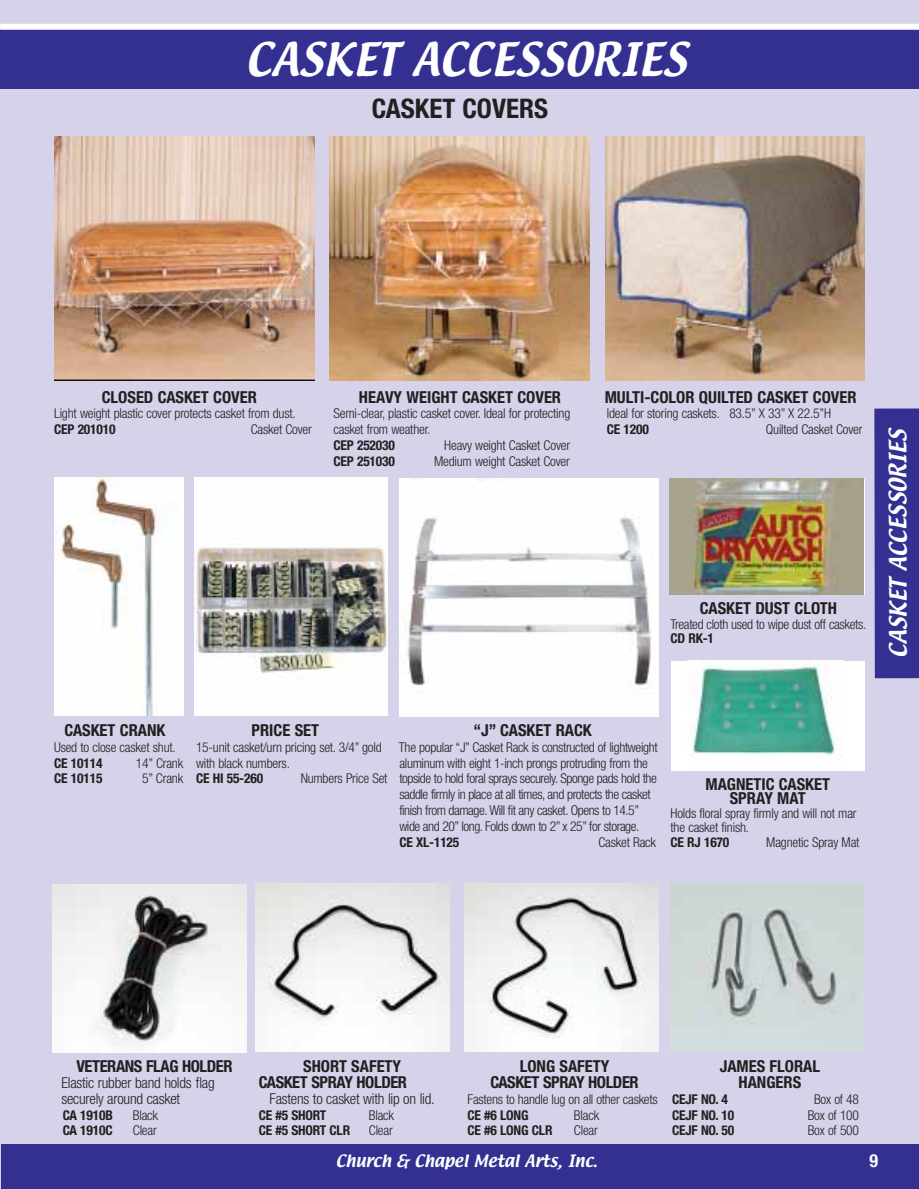
<style>
.page{position:relative;width:919px;height:1189px;background:#fff}
.page>*{position:absolute;margin:0;border:0;box-sizing:border-box;transform-origin:0 0}
.t1{font:40.5px "Textile";color:#fff}
.t2{font:700 condensed 27px "Helvetica Neue";color:#231f20}
.t3{font:21px "Textile";color:#fff}
.t4{font:700 condensed 18px "Helvetica Neue";color:#fff}
.t5{font:700 condensed 16.5px/14.2px "Helvetica Neue";color:#231f20;text-align:center}
.t6{font:700 condensed 16.5px "Helvetica Neue";letter-spacing:-.025em;color:#231f20}
.t7{font:300 condensed 15px "Helvetica Neue";letter-spacing:-.015em;color:#231f20}
.t8{font:15px "Textile";color:#fff}
.t9{font:300 condensed 13.5px/14.2px "Helvetica Neue";letter-spacing:-.015em;color:#231f20}
.t10{font:300 condensed 13.5px/15.8px "Helvetica Neue";letter-spacing:-.035em;color:#231f20}
.t11{font:700 condensed 13.5px "Helvetica Neue";letter-spacing:-.015em;color:#231f20}
.s1{font-weight:700}
.s2{font-weight:300}
</style>
<div class="page">
<div style="left:0;top:0;width:918px;height:1188px;background:#d5d2e9"></div>
<div style="left:0;top:28px;width:918px;height:61px;background:#333092"></div>
<div style="left:0;top:24px;width:918px;height:6px;background:#fff"></div>
<div style="left:1px;top:1144px;width:917px;height:44px;background:#333092"></div>
<div style="left:874px;top:408px;width:44px;height:270px;background:#333092"></div>
<img style="left:54px;top:136px;width:260px;height:244px">
<img style="left:194px;top:477px;width:194px;height:238px">
<img style="left:669px;top:479px;width:194px;height:115px">
<img style="left:399px;top:478px;width:259px;height:238px">
<img style="left:605px;top:137px;width:259px;height:243px">
<img style="left:330px;top:137px;width:259px;height:243px">
<div style="left:55px;top:477px;width:128px;height:238px;background:#fff"></div>
<img style="left:55px;top:477px;width:104px;height:238px">
<div style="left:671px;top:661px;width:193px;height:109px;background:#fff"></div>
<img style="left:691px;top:661px;width:145px;height:95px">
<img style="left:53px;top:884px;width:193px;height:167px">
<img style="left:255px;top:883px;width:194px;height:168px">
<img style="left:464px;top:883px;width:194px;height:168px">
<img style="left:670px;top:883px;width:193px;height:168px">
<p class="t1" style="left:245px;top:41px;width:442px">CASKET ACCESSORIES</p>
<p class="t2" style="left:371px;top:99px;width:178px">CASKET COVERS</p>
<p class="t5" style="left:102px;top:391px;width:157px">CLOSED CASKET COVER</p>
<p class="t5" style="left:359px;top:391px;width:204px">HEAVY WEIGHT CASKET COVER</p>
<p class="t5" style="left:604px;top:391px;width:253px">MULTI-COLOR QUILTED CASKET COVER</p>
<p class="t9" style="left:54px;top:407px;width:243px">Light weight plastic cover protects casket from dust.</p>
<p class="t9" style="left:333px;top:407px;width:238px">Semi-clear, plastic casket cover. Ideal for protecting</p>
<p class="t9" style="left:606px;top:407px;width:226px">Ideal for storing caskets. 83.5” X 33” X 22.5”H</p>
<p class="t11" style="left:54px;top:424px;width:63px">CEP 201010</p>
<p class="t9" style="left:251px;top:423px;width:63px">Casket Cover</p>
<p class="t9" style="left:333px;top:423px;width:98px">casket from weather.</p>
<p class="t11" style="left:606px;top:424px;width:44px">CE 1200</p>
<p class="t9" style="left:765px;top:423px;width:98px">Quilted Casket Cover</p>
<p class="t11" style="left:333px;top:440px;width:63px">CEP 252030</p>
<p class="t9" style="left:444px;top:439px;width:127px">Heavy weight Casket Cover</p>
<p class="t11" style="left:333px;top:456px;width:63px">CEP 251030</p>
<p class="t9" style="left:434px;top:455px;width:137px">Medium weight Casket Cover</p>
<p class="t5" style="left:699px;top:602px;width:138px">CASKET DUST CLOTH</p>
<p class="t9" style="left:670px;top:617px;width:197px">Treated cloth used to wipe dust off caskets.<br><span class="s1">CD RK-1</span></p>
<p class="t3" style="left:888px;top:657px;width:230px;rotate:-90deg">CASKET ACCESSORIES</p>
<p class="t5" style="left:64px;top:724px;width:102px">CASKET CRANK</p>
<p class="t5" style="left:251px;top:724px;width:69px">PRICE SET</p>
<p class="t5" style="left:473px;top:724px;width:120px">“J” CASKET RACK</p>
<p class="t9" style="left:54px;top:741px;width:123px">Used to close casket shut.</p>
<p class="t9" style="left:196px;top:741px;width:187px">15-unit casket/urn pricing set. 3/4” gold</p>
<p class="t9" style="left:399px;top:741px;width:260px">The popular “J” Casket Rack is constructed of lightweight</p>
<p class="t11" style="left:54px;top:758px;width:50px">CE 10114</p>
<p class="t9" style="left:136px;top:756px;width:155px">14” Crank with black numbers.</p>
<p class="t9" style="left:399px;top:756px;width:250px">aluminum with eight 1-inch prongs protruding from the</p>
<p class="t11" style="left:54px;top:773px;width:50px">CE 10115</p>
<p class="t11" style="left:142px;top:773px;width:122px"><span class="s2">5” Crank</span> CE HI 55-260</p>
<p class="t10" style="left:399px;top:771px;width:259px;text-indent:-99px">Numbers Price Set topside to hold foral sprays securely. Sponge pads hold the saddle firmly in place at all times, and protects the casket finish from damage. Will fit any casket. Opens to 14.5” wide and 20” long. Folds down to 2” x 25” for storage.<br><span class="s1">CE XL-1125</span></p>
<p class="t9" style="left:598px;top:835px;width:59px">Casket Rack</p>
<p class="t5" style="left:705px;top:777px;width:126px">MAGNETIC CASKET<br>SPRAY MAT</p>
<p class="t9" style="left:670px;top:807px;width:187px">Holds floral spray firmly and will not mar the casket finish.<br><span class="s1">CE RJ 1670</span></p>
<p class="t9" style="left:766px;top:835px;width:95px">Magnetic Spray Mat</p>
<p class="t6" style="left:76px;top:1060px;width:158px">VETERANS FLAG HOLDER</p>
<p class="t5" style="left:303px;top:1060px;width:99px">SHORT SAFETY</p>
<p class="t5" style="left:519px;top:1060px;width:91px">LONG SAFETY</p>
<p class="t5" style="left:719px;top:1060px;width:102px">JAMES FLORAL</p>
<p class="t7" style="left:61px;top:1077px;width:155px">Elastic rubber band holds flag</p>
<p class="t6" style="left:258px;top:1076px;width:150px">CASKET SPRAY HOLDER</p>
<p class="t6" style="left:490px;top:1076px;width:150px">CASKET SPRAY HOLDER</p>
<p class="t5" style="left:738px;top:1076px;width:64px">HANGERS</p>
<p class="t7" style="left:61px;top:1092px;width:120px">securely around casket</p>
<p class="t7" style="left:269px;top:1092px;width:167px">Fastens to casket with lip on lid.</p>
<p class="t9" style="left:467px;top:1092px;width:262px">Fastens to handle lug on all other caskets <span class="s1">CEJF NO. 4</span></p>
<p class="t9" style="left:813px;top:1092px;width:47px">Box of 48</p>
<p class="t11" style="left:63px;top:1109px;width:52px">CA 1910B</p>
<p class="t9" style="left:133px;top:1108px;width:27px">Black</p>
<p class="t11" style="left:258px;top:1109px;width:69px">CE #5 SHORT</p>
<p class="t9" style="left:369px;top:1108px;width:27px">Black</p>
<p class="t11" style="left:467px;top:1109px;width:63px">CE #6 LONG</p>
<p class="t9" style="left:573px;top:1108px;width:27px">Black</p>
<p class="t11" style="left:672px;top:1109px;width:64px">CEJF NO. 10</p>
<p class="t9" style="left:807px;top:1108px;width:53px">Box of 100</p>
<p class="t11" style="left:63px;top:1125px;width:51px">CA 1910C</p>
<p class="t9" style="left:133px;top:1124px;width:25px">Clear</p>
<p class="t11" style="left:258px;top:1125px;width:93px">CE #5 SHORT CLR</p>
<p class="t9" style="left:369px;top:1124px;width:25px">Clear</p>
<p class="t11" style="left:467px;top:1125px;width:86px">CE #6 LONG CLR</p>
<p class="t9" style="left:573px;top:1124px;width:25px">Clear</p>
<p class="t11" style="left:672px;top:1125px;width:64px">CEJF NO. 50</p>
<p class="t9" style="left:807px;top:1124px;width:53px">Box of 500</p>
<p class="t8" style="left:335px;top:1154px;width:263px">Church &amp; Chapel Metal Arts, Inc.</p>
<p class="t4" style="left:869px;top:1153px;width:10px">9</p>
</div>
